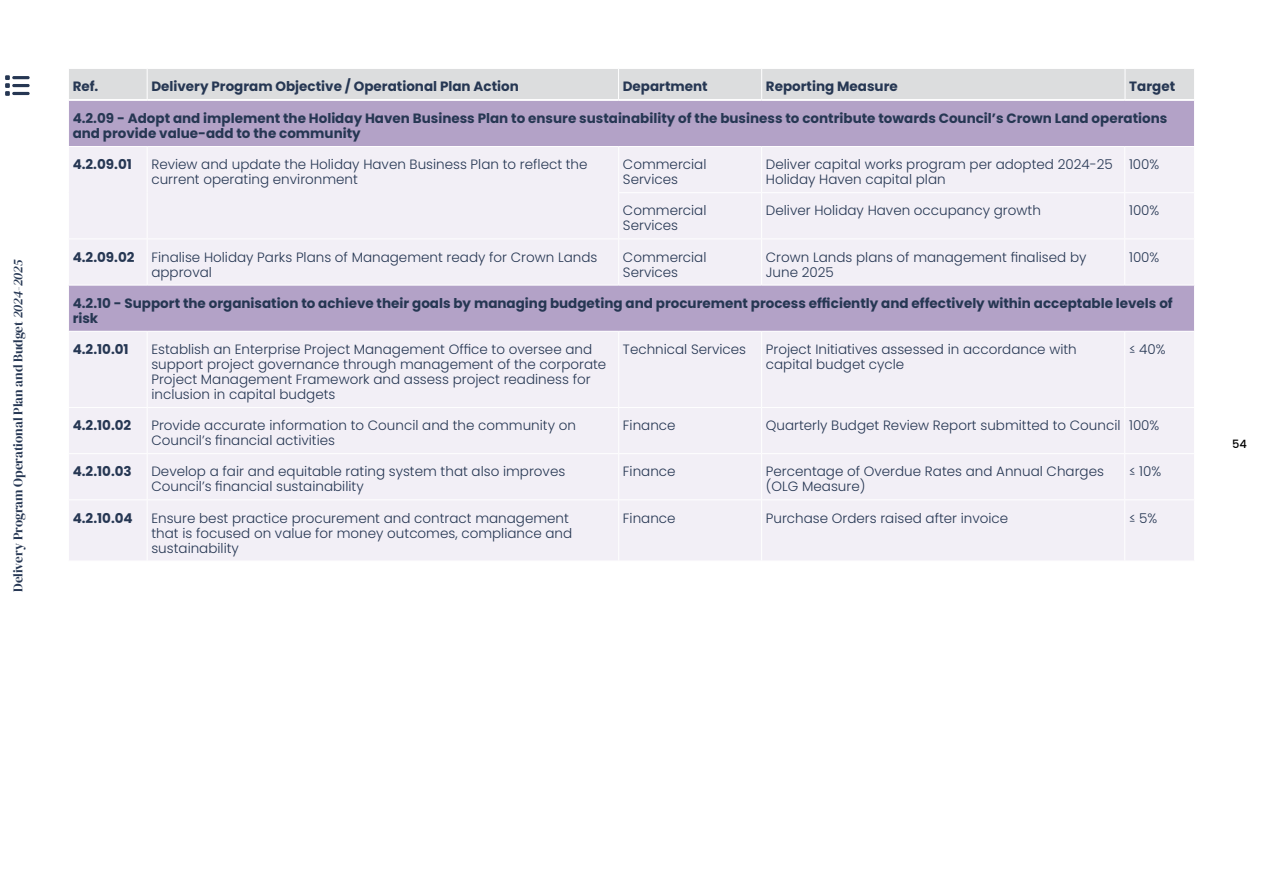
<style>
.page{position:relative;width:1263px;height:893px;background:#fff}
.page>*{position:absolute;margin:0;border:0;box-sizing:border-box;transform-origin:0 0}
.t1{font:300 13.5px/15px "Poppins";color:#263753}
.t2{font:700 13.5px/15px "Poppins";color:#263753}
.t3{font:13.2px "DM Serif Display";color:#263753}
.t4{font:500 11.4px "Poppins";color:#000}
.s1{font-style:italic}
.s2{font-weight:700}
</style>
<div class="page">
<svg style="left:5px;top:75px;width:25px;height:21px"></svg>
<div style="left:69px;top:69px;width:1125px;height:30px;background:#dcddde"></div>
<hr style="left:147px;top:69px;width:1px;height:30px;background:#fff">
<hr style="left:618px;top:69px;width:1px;height:30px;background:#fff">
<hr style="left:761px;top:69px;width:1px;height:30px;background:#fff">
<hr style="left:1125px;top:69px;width:1px;height:30px;background:#fff">
<div style="left:69px;top:101px;width:1125px;height:45px;background:#b3a2c7"></div>
<svg style="left:69px;top:147px;width:1125px;height:413px;fill:#f2eff6"></svg>
<hr style="left:147px;top:147px;width:1px;height:46px;background:#fff">
<hr style="left:147px;top:193px;width:1px;height:46px;background:#fff">
<hr style="left:618px;top:147px;width:1px;height:45px;background:#fff">
<hr style="left:761px;top:147px;width:1px;height:45px;background:#fff">
<hr style="left:1124px;top:147px;width:1px;height:45px;background:#fff">
<hr style="left:618px;top:192px;width:144px;height:1px;background:#fff">
<hr style="left:618px;top:193px;width:1px;height:46px;background:#fff">
<hr style="left:762px;top:192px;width:363px;height:1px;background:#fff">
<hr style="left:761px;top:193px;width:1px;height:46px;background:#fff">
<hr style="left:1125px;top:192px;width:70px;height:1px;background:#fff">
<hr style="left:1124px;top:193px;width:1px;height:46px;background:#fff">
<hr style="left:68px;top:239px;width:79px;height:1px;background:#fff">
<hr style="left:147px;top:239px;width:472px;height:1px;background:#fff">
<hr style="left:147px;top:239px;width:1px;height:46px;background:#fff">
<hr style="left:619px;top:239px;width:143px;height:1px;background:#fff">
<hr style="left:618px;top:239px;width:1px;height:46px;background:#fff">
<hr style="left:762px;top:239px;width:363px;height:1px;background:#fff">
<hr style="left:761px;top:239px;width:1px;height:46px;background:#fff">
<hr style="left:1125px;top:239px;width:70px;height:1px;background:#fff">
<hr style="left:1124px;top:239px;width:1px;height:46px;background:#fff">
<hr style="left:68px;top:285px;width:79px;height:1px;background:#fff">
<hr style="left:147px;top:285px;width:472px;height:1px;background:#fff">
<hr style="left:619px;top:285px;width:143px;height:1px;background:#fff">
<hr style="left:762px;top:285px;width:363px;height:1px;background:#fff">
<hr style="left:1125px;top:285px;width:70px;height:1px;background:#fff">
<hr style="left:68px;top:331px;width:79px;height:1px;background:#fff">
<hr style="left:147px;top:331px;width:472px;height:1px;background:#fff">
<hr style="left:147px;top:332px;width:1px;height:75px;background:#fff">
<hr style="left:619px;top:331px;width:143px;height:1px;background:#fff">
<hr style="left:618px;top:332px;width:1px;height:75px;background:#fff">
<hr style="left:762px;top:331px;width:363px;height:1px;background:#fff">
<hr style="left:761px;top:332px;width:1px;height:75px;background:#fff">
<hr style="left:1125px;top:331px;width:70px;height:1px;background:#fff">
<hr style="left:1124px;top:332px;width:1px;height:75px;background:#fff">
<hr style="left:68px;top:407px;width:79px;height:1px;background:#fff">
<hr style="left:147px;top:407px;width:472px;height:1px;background:#fff">
<hr style="left:147px;top:408px;width:1px;height:45px;background:#fff">
<hr style="left:619px;top:407px;width:143px;height:1px;background:#fff">
<hr style="left:618px;top:408px;width:1px;height:45px;background:#fff">
<hr style="left:762px;top:407px;width:363px;height:1px;background:#fff">
<hr style="left:761px;top:408px;width:1px;height:45px;background:#fff">
<hr style="left:1125px;top:407px;width:70px;height:1px;background:#fff">
<hr style="left:1124px;top:408px;width:1px;height:45px;background:#fff">
<hr style="left:68px;top:453px;width:79px;height:1px;background:#fff">
<hr style="left:147px;top:453px;width:472px;height:1px;background:#fff">
<hr style="left:147px;top:454px;width:1px;height:45px;background:#fff">
<hr style="left:619px;top:453px;width:143px;height:1px;background:#fff">
<hr style="left:618px;top:454px;width:1px;height:45px;background:#fff">
<hr style="left:762px;top:453px;width:363px;height:1px;background:#fff">
<hr style="left:761px;top:454px;width:1px;height:45px;background:#fff">
<hr style="left:1125px;top:453px;width:70px;height:1px;background:#fff">
<hr style="left:1124px;top:454px;width:1px;height:45px;background:#fff">
<hr style="left:68px;top:499px;width:79px;height:1px;background:#fff">
<hr style="left:147px;top:499px;width:472px;height:1px;background:#fff">
<hr style="left:147px;top:500px;width:1px;height:61px;background:#fff">
<hr style="left:619px;top:499px;width:143px;height:1px;background:#fff">
<hr style="left:618px;top:500px;width:1px;height:61px;background:#fff">
<hr style="left:762px;top:499px;width:363px;height:1px;background:#fff">
<hr style="left:761px;top:500px;width:1px;height:61px;background:#fff">
<hr style="left:1125px;top:499px;width:70px;height:1px;background:#fff">
<hr style="left:1124px;top:500px;width:1px;height:61px;background:#fff">
<p class="t3" style="left:10px;top:592px;width:334px;rotate:-90deg">Delivery Program Operational Plan and Budget <span class="s1">2024-2025</span></p>
<p class="t2" style="left:73px;top:79px;width:27px">Ref.</p>
<p class="t2" style="left:151px;top:79px;width:369px">Delivery Program Objective / Operational Plan Action</p>
<p class="t2" style="left:623px;top:79px;width:86px">Department</p>
<p class="t2" style="left:766px;top:79px;width:133px">Reporting Measure</p>
<p class="t2" style="left:1129px;top:79px;width:47px">Target</p>
<p class="t2" style="left:73px;top:111px;width:1096px">4.2.09 - Adopt and implement the Holiday Haven Business Plan to ensure sustainability of the business to contribute towards Council’s Crown Land operations and provide value-add to the community</p>
<p class="t2" style="left:73px;top:157px;width:61px">4.2.09.01</p>
<p class="t1" style="left:151px;top:157px;width:438px">Review and update the Holiday Haven Business Plan to reflect the current operating environment</p>
<p class="t1" style="left:623px;top:157px;width:85px">Commercial<br>Services</p>
<p class="t1" style="left:766px;top:157px;width:348px">Deliver capital works program per adopted 2024-25<br>Holiday Haven capital plan</p>
<p class="t1" style="left:1129px;top:157px;width:32px">100%</p>
<p class="t1" style="left:623px;top:203px;width:85px">Commercial<br>Services</p>
<p class="t1" style="left:766px;top:203px;width:276px">Deliver Holiday Haven occupancy growth</p>
<p class="t1" style="left:1129px;top:203px;width:32px">100%</p>
<p class="t1" style="left:151px;top:249px;width:447px;text-indent:-79px"><span class="s2">4.2.09.02</span> Finalise Holiday Parks Plans of Management ready for Crown Lands approval</p>
<p class="t1" style="left:623px;top:249px;width:85px">Commercial<br>Services</p>
<p class="t1" style="left:766px;top:249px;width:322px">Crown Lands plans of management finalised by<br>June 2025</p>
<p class="t1" style="left:1129px;top:249px;width:32px">100%</p>
<p class="t2" style="left:73px;top:296px;width:1101px">4.2.10 - Support the organisation to achieve their goals by managing budgeting and procurement process efficiently and effectively within acceptable levels of risk</p>
<p class="t2" style="left:73px;top:342px;width:58px">4.2.10.01</p>
<p class="t1" style="left:151px;top:342px;width:456px">Establish an Enterprise Project Management Office to oversee and support project governance through management of the corporate Project Management Framework and assess project readiness for inclusion in capital budgets</p>
<p class="t1" style="left:623px;top:342px;width:125px">Technical Services</p>
<p class="t1" style="left:766px;top:342px;width:312px">Project Initiatives assessed in accordance with capital budget cycle</p>
<p class="t1" style="left:1129px;top:342px;width:38px">≤ 40%</p>
<p class="t2" style="left:73px;top:418px;width:60px">4.2.10.02</p>
<p class="t1" style="left:151px;top:418px;width:426px">Provide accurate information to Council and the community on<br>Council’s financial activities</p>
<p class="t1" style="left:623px;top:418px;width:54px">Finance</p>
<p class="t1" style="left:766px;top:418px;width:395px">Quarterly Budget Review Report submitted to Council 100%</p>
<p class="t2" style="left:73px;top:464px;width:61px">4.2.10.03</p>
<p class="t1" style="left:151px;top:464px;width:415px">Develop a fair and equitable rating system that also improves<br>Council’s financial sustainability</p>
<p class="t1" style="left:623px;top:464px;width:54px">Finance</p>
<p class="t1" style="left:766px;top:464px;width:340px">Percentage of Overdue Rates and Annual Charges (OLG Measure)</p>
<p class="t1" style="left:1129px;top:464px;width:34px">≤ 10%</p>
<p class="t2" style="left:73px;top:510px;width:62px">4.2.10.04</p>
<p class="t1" style="left:151px;top:510px;width:422px">Ensure best practice procurement and contract management that is focused on value for money outcomes, compliance and sustainability</p>
<p class="t1" style="left:623px;top:510px;width:54px">Finance</p>
<p class="t1" style="left:766px;top:510px;width:244px">Purchase Orders raised after invoice</p>
<p class="t1" style="left:1129px;top:510px;width:30px">≤ 5%</p>
<p class="t4" style="left:1232px;top:437px;width:16px">54</p>
</div>
